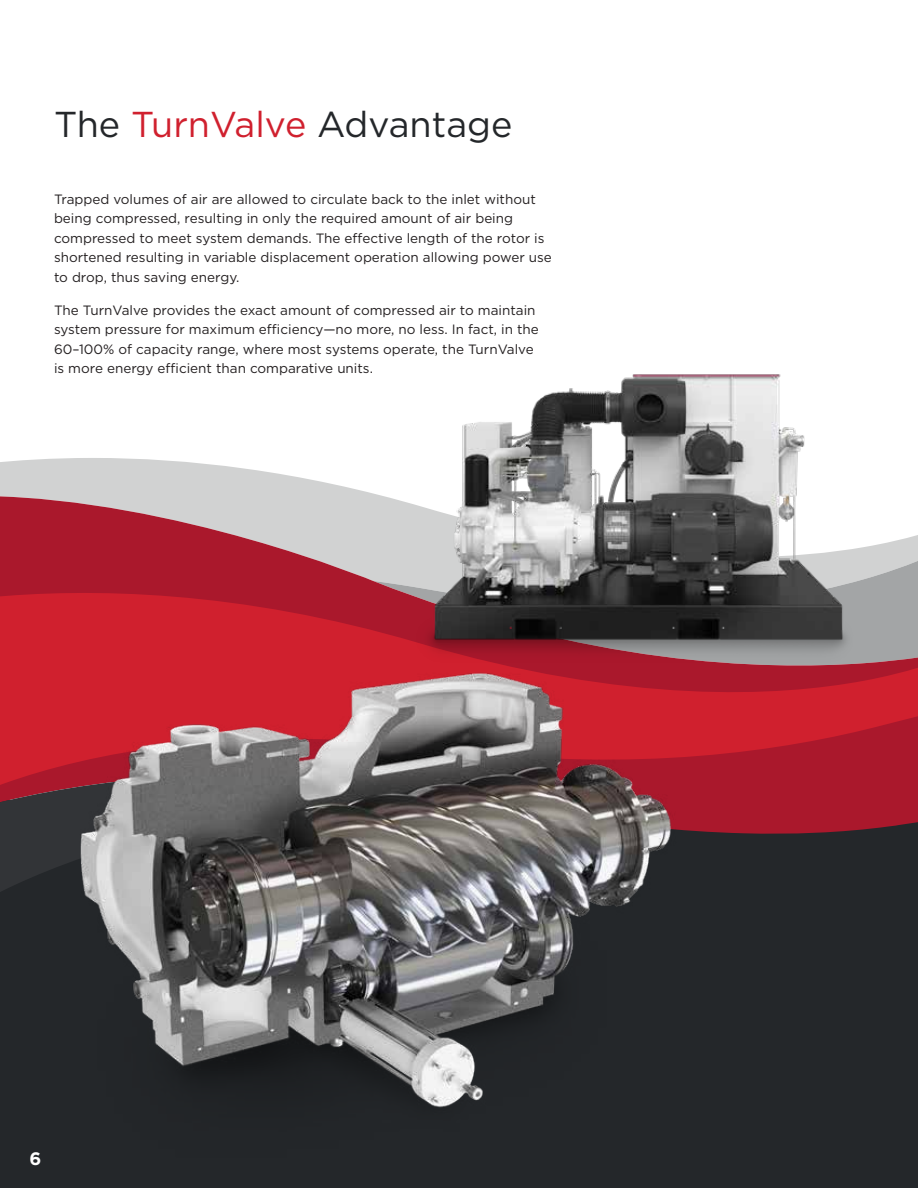
<style>
.page{position:relative;width:918px;height:1188px;background:#fff}
.page>*{position:absolute;margin:0;border:0;box-sizing:border-box;transform-origin:0 0}
.t1{font:36px "Gotham";color:#24272a}
.t2{font:700 18px "Gotham";color:#fff}
.t3{font:13.5px/19.5px "Gotham";color:#231f20}
.s1{color:#d0202e}
</style>
<div class="page">
<div style="left:0;top:801px;width:918px;height:387px;background:#24272a"></div>
<svg style="left:0;top:458px;width:382px;height:38px;fill:#d1d2d2"></svg>
<svg style="left:0;top:496px;width:918px;height:338px;background:#b8606c"></svg>
<svg style="left:0;top:790px;width:54px;height:102px;fill:#323437"></svg>
<svg style="left:0;top:588px;width:918px;height:202px;background:#c02433"></svg>
<img style="left:54px;top:665px;width:646px;height:443px">
<img style="left:409px;top:374px;width:460px;height:293px">
<h1 class="t1" style="left:54px;top:101px;width:460px">The <span class="s1">TurnValve</span> Advantage</h1>
<p class="t3" style="left:54px;top:189px;width:499px">Trapped volumes of air are allowed to circulate back to the inlet without being compressed, resulting in only the required amount of air being compressed to meet system demands. The effective length of the rotor is shortened resulting in variable displacement operation allowing power use to drop, thus saving energy.</p>
<p class="t3" style="left:54px;top:300px;width:486px">The TurnValve provides the exact amount of compressed air to maintain system pressure for maximum efficiency—no more, no less. In fact, in the 60–100% of capacity range, where most systems operate, the TurnValve is more energy efficient than comparative units.</p>
<h2 class="t2" style="left:29px;top:1147px;width:13px">6</h2>
</div>
